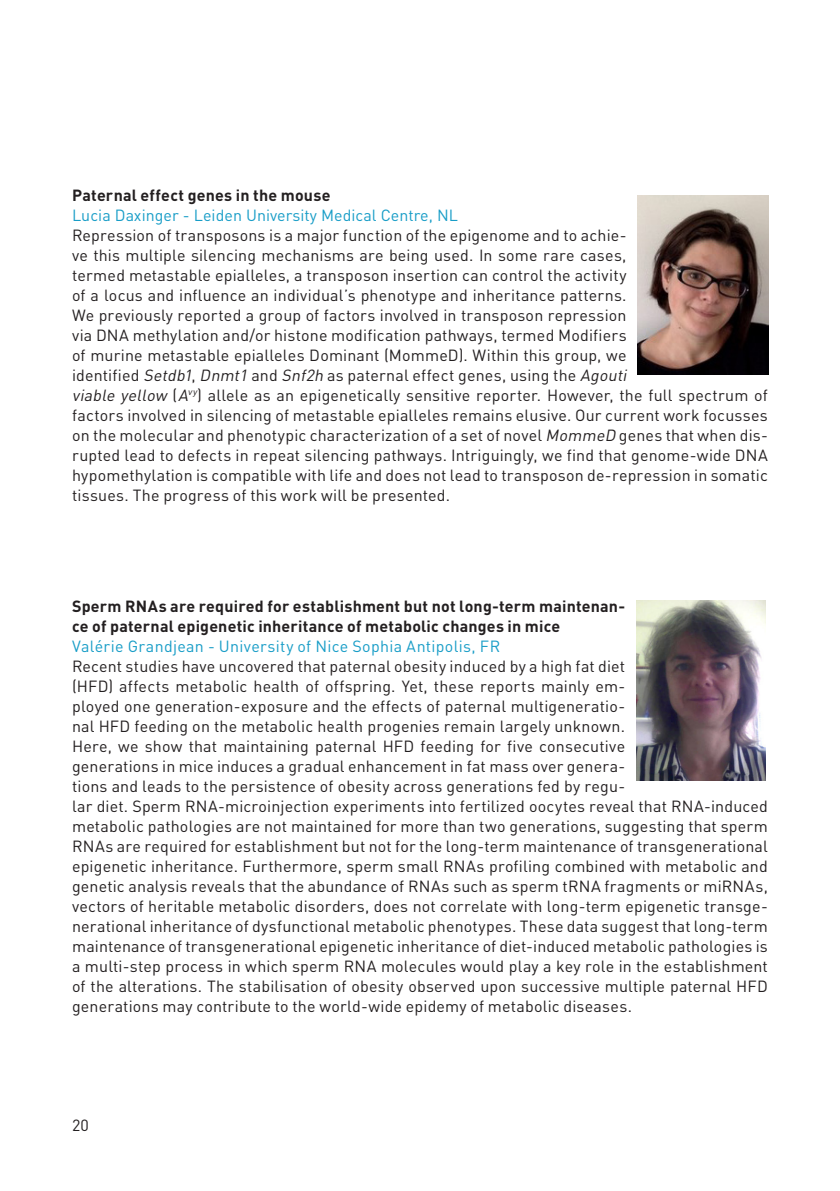
<style>
.page{position:relative;width:840px;height:1191px;background:#fff}
.page>*{position:absolute;margin:0;border:0;box-sizing:border-box;transform-origin:0 0}
.t1{font:16px/20px "DIN Pro";letter-spacing:.01em;color:#231f20}
.t2{font:700 16px/20px "DIN Pro";letter-spacing:.015em;color:#231f20}
.t3{font:16px "DIN Pro";letter-spacing:.01em;color:#189dc7}
.s1{font-style:italic}
</style>
<div class="page">
<img style="left:637px;top:196px;width:131px;height:179px">
<img style="left:636px;top:600px;width:129px;height:181px">
<p class="t2" style="left:72px;top:183px;width:260px">Paternal effect genes in the mouse</p>
<p class="t3" style="left:72px;top:202px;width:387px">Lucia Daxinger - Leiden University Medical Centre, NL</p>
<p class="t1" style="left:72px;top:223px;width:697px">Repression of transposons is a major function of the epigenome and to achie-<br>ve this multiple silencing mechanisms are being used. In some rare cases,<br>termed metastable epialleles, a transposon insertion can control the activity<br>of a locus and influence an individual’s phenotype and inheritance patterns.<br>We previously reported a group of factors involved in transposon repression<br>via DNA methylation and/or histone modification pathways, termed Modifiers<br>of murine metastable epialleles Dominant (MommeD). Within this group, we<br>identified <span class="s1">Setdb1</span>, <span class="s1">Dnmt1</span> and <span class="s1">Snf2h</span> as paternal effect genes, using the <span class="s1">Agouti<br>viable yellow</span> (<span class="s1">A</span><sup>vy</sup>) allele as an epigenetically sensitive reporter. However, the full spectrum of factors involved in silencing of metastable epialleles remains elusive. Our current work focusses on the molecular and phenotypic characterization of a set of novel <span class="s1">MommeD</span> genes that when dis&shy;rupted lead to defects in repeat silencing pathways. Intriguingly, we find that genome-wide DNA hypomethylation is compatible with life and does not lead to transposon de-repression in somatic tissues. The progress of this work will be presented.</p>
<p class="t2" style="left:72px;top:594px;width:554px">Sperm RNAs are required for establishment but not long-term maintenan&shy;ce of paternal epigenetic inheritance of metabolic changes in mice</p>
<p class="t3" style="left:72px;top:633px;width:429px">Valérie Grandjean - University of Nice Sophia Antipolis, FR</p>
<p class="t1" style="left:72px;top:654px;width:697px">Recent studies have uncovered that paternal obesity induced by a high fat diet<br>(HFD) affects metabolic health of offspring. Yet, these reports mainly em-<br>ployed one generation-exposure and the effects of paternal multigeneratio-<br>nal HFD feeding on the metabolic health progenies remain largely unknown.<br>Here, we show that maintaining paternal HFD feeding for five consecutive<br>generations in mice induces a gradual enhancement in fat mass over genera-<br>tions and leads to the persistence of obesity across generations fed by regu-<br>lar diet. Sperm RNA-microinjection experiments into fertilized oocytes reveal that RNA-induced metabolic pathologies are not maintained for more than two generations, suggesting that sperm RNAs are required for establishment but not for the long-term maintenance of transgenerational epigenetic inheritance. Furthermore, sperm small RNAs profiling combined with metabolic and genetic analysis reveals that the abundance of RNAs such as sperm tRNA fragments or miRNAs, vectors of heritable metabolic disorders, does not correlate with long-term epigenetic transge&shy;nerational inheritance of dysfunctional metabolic phenotypes. These data suggest that long-term maintenance of transgenerational epigenetic inheritance of diet-induced metabolic pathologies is a multi-step process in which sperm RNA molecules would play a key role in the establishment of the alterations. The stabilisation of obesity observed upon successive multiple paternal HFD generations may contribute to the world-wide epidemy of metabolic diseases.</p>
<p class="t1" style="left:72px;top:1113px;width:18px">20</p>
</div>
